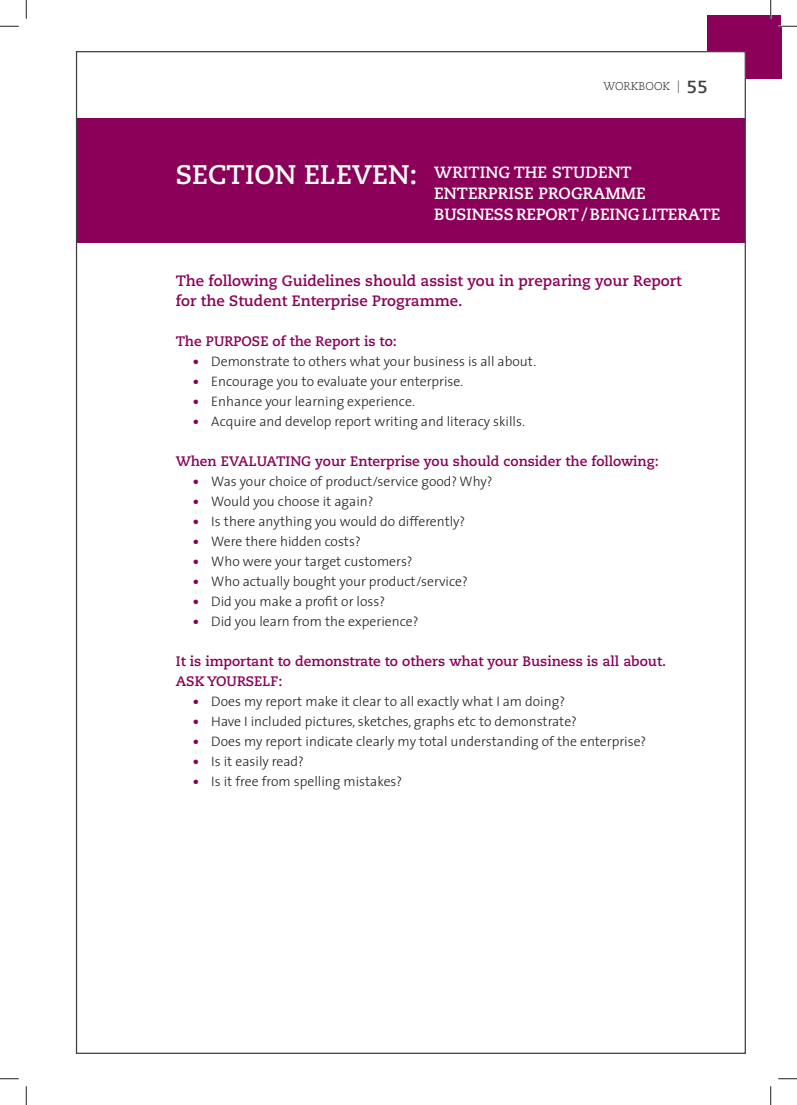
<style>
.page{position:relative;width:797px;height:1105px;background:#fff}
.page>*{position:absolute;margin:0;border:0;box-sizing:border-box;transform-origin:0 0}
.t1{font:700 16.25px/21.2px "Caecilia LT Std";color:#fff}
.t2{font:700 15px/20px "Caecilia LT Std";color:#8b0159}
.t3{font:300 13.75px "The Sans";color:#231f20}
.t4{font:700 13.75px/20px "Caecilia LT Std";color:#8b0159}
.t5{font:300 11.25px "Caecilia LT Std";color:#231f20}
.s1{font-size:12.5px;color:#3e3e3f}
.s2{font-weight:700;font-size:17.5px;color:#3e3e3f}
.s3{font-size:26.88px}
.s4{color:#8b0159}
</style>
<div class="page">
<div style="left:77px;top:118px;width:668px;height:124px;background:#8b0159"></div>
<div style="left:707px;top:16px;width:74px;height:35px;background:#8b0159"></div>
<div style="left:746px;top:26px;width:35px;height:53px;background:#8b0159"></div>
<svg style="left:0;top:25px;width:19px;height:2px"></svg>
<svg style="left:778px;top:25px;width:19px;height:2px"></svg>
<svg style="left:0;top:1078px;width:19px;height:1px"></svg>
<svg style="left:778px;top:1078px;width:19px;height:1px"></svg>
<svg style="left:25px;top:0;width:2px;height:19px"></svg>
<svg style="left:25px;top:1086px;width:2px;height:19px"></svg>
<svg style="left:770px;top:0;width:1px;height:19px"></svg>
<svg style="left:770px;top:1086px;width:1px;height:19px"></svg>
<p class="t5" style="left:603px;top:80px;width:106px">WORKBOOK <span class="s1">|</span> <span class="s2">55</span></p>
<p class="t1" style="left:434px;top:162px;width:288px;text-indent:-258px"><span class="s3">SECTION ELEVEN:</span> WRITING THE STUDENT<br>ENTERPRISE PROGRAMME<br>BUSINESS REPORT / BEING LITERATE</p>
<p class="t2" style="left:176px;top:271px;width:507px">The following Guidelines should assist you in preparing your Report for the Student Enterprise Programme.</p>
<p class="t4" style="left:176px;top:331px;width:222px">The PURPOSE of the Report is to:</p>
<p class="t3" style="left:193px;top:350px;width:344px"><span class="s4">●</span> Demonstrate to others what your business is all about.</p>
<p class="t3" style="left:193px;top:370px;width:271px"><span class="s4">●</span> Encourage you to evaluate your enterprise.</p>
<p class="t3" style="left:193px;top:390px;width:223px"><span class="s4">●</span> Enhance your learning experience.</p>
<p class="t3" style="left:193px;top:410px;width:333px"><span class="s4">●</span> Acquire and develop report writing and literacy skills.</p>
<p class="t4" style="left:176px;top:451px;width:484px">When EVALUATING your Enterprise you should consider the following:</p>
<p class="t3" style="left:193px;top:470px;width:300px"><span class="s4">●</span> Was your choice of product/service good? Why?</p>
<p class="t3" style="left:193px;top:490px;width:181px"><span class="s4">●</span> Would you choose it again?</p>
<p class="t3" style="left:193px;top:510px;width:273px"><span class="s4">●</span> Is there anything you would do differently?</p>
<p class="t3" style="left:193px;top:530px;width:169px"><span class="s4">●</span> Were there hidden costs?</p>
<p class="t3" style="left:193px;top:550px;width:221px"><span class="s4">●</span> Who were your target customers?</p>
<p class="t3" style="left:193px;top:570px;width:276px"><span class="s4">●</span> Who actually bought your product/service?</p>
<p class="t3" style="left:193px;top:590px;width:193px"><span class="s4">●</span> Did you make a profit or loss?</p>
<p class="t3" style="left:193px;top:610px;width:226px"><span class="s4">●</span> Did you learn from the experience?</p>
<p class="t4" style="left:176px;top:651px;width:492px">It is important to demonstrate to others what your Business is all about.<br>ASK YOURSELF:</p>
<p class="t3" style="left:193px;top:690px;width:373px"><span class="s4">●</span> Does my report make it clear to all exactly what I am doing?</p>
<p class="t3" style="left:193px;top:710px;width:385px"><span class="s4">●</span> Have I included pictures, sketches, graphs etc to demonstrate?</p>
<p class="t3" style="left:193px;top:730px;width:454px"><span class="s4">●</span> Does my report indicate clearly my total understanding of the enterprise?</p>
<p class="t3" style="left:193px;top:750px;width:112px"><span class="s4">●</span> Is it easily read?</p>
<p class="t3" style="left:193px;top:770px;width:210px"><span class="s4">●</span> Is it free from spelling mistakes?</p>
</div>
